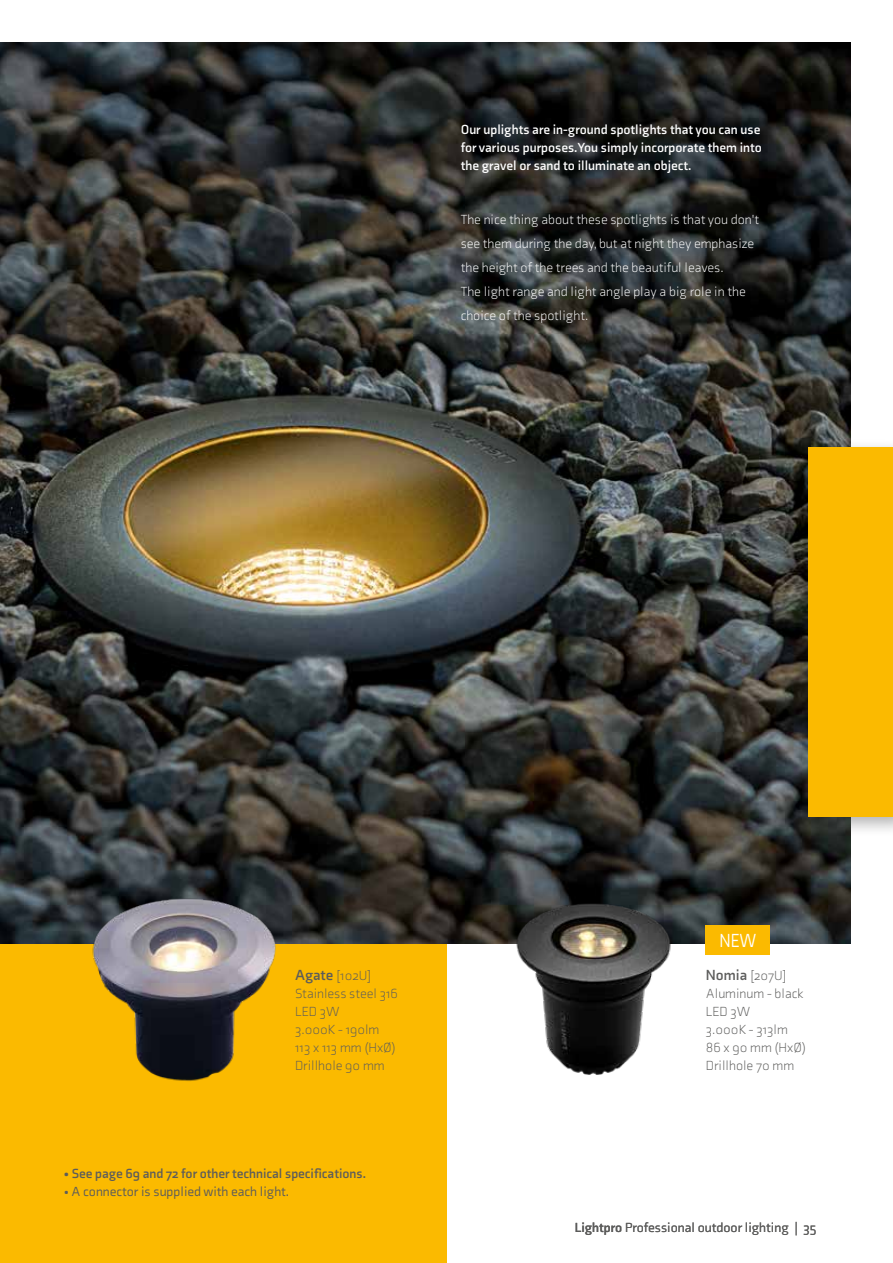
<style>
.page{position:relative;width:893px;height:1263px;background:#fff}
.page>*{position:absolute;margin:0;border:0;box-sizing:border-box;transform-origin:0 0}
.t1{font:19.35px "Axia";color:#fff;scale:.87 1}
.t2{font:300 13.5px/24px "Axia";color:#fff}
.t3{font:300 13.5px/18px "Axia";color:#5c5c5b}
.t4{font:700 13.5px/18px "Axia";color:#fff;text-align:justify}
.t5{font:13.5px "Axia";color:#5c5c5b}
.t6{font:700 13.5px "Axia";color:#5c5c5b}
.s1{font-weight:700;font-size:15px}
.s2{font-weight:700}
</style>
<div class="page">
<div style="left:0;top:890px;width:446px;height:373px;background:#fbba00"></div>
<img style="left:0;top:43px;width:850px;height:901px">
<img style="left:75px;top:881px;width:226px;height:200px">
<img style="left:484px;top:873px;width:222px;height:202px">
<div style="left:789px;top:439px;width:104px;height:399px;background:#000;opacity:.3"></div>
<div style="left:808px;top:446px;width:85px;height:370px;background:#fbba00"></div>
<div style="left:706px;top:926px;width:64px;height:29px;background:#fbba00"></div>
<p class="t4" style="left:461px;top:120px;width:303px">Our uplights are in-ground spotlights that you can use for various purposes. You simply incorporate them into the gravel or sand to illuminate an object.</p>
<p class="t2" style="left:461px;top:207px;width:300px">The nice thing about these spotlights is that you don't see them during the day, but at night they emphasize the height of the trees and the beautiful leaves.<br>The light range and light angle play a big role in the choice of the spotlight.</p>
<h1 class="t1" style="left:719px;top:929px;width:44px">NEW</h1>
<p class="t3" style="left:295px;top:966px;width:104px"><span class="s1">Agate</span> [102U]<br>Stainless steel 316<br>LED 3W<br>3.000K - 190lm<br>113 x 113 mm (HxØ)<br>Drillhole 90 mm</p>
<p class="t3" style="left:706px;top:966px;width:102px"><span class="s1">Nomia</span> [207U]<br>Aluminum - black<br>LED 3W<br>3.000K - 313lm<br>86 x 90 mm (HxØ)<br>Drillhole 70 mm</p>
<p class="t6" style="left:64px;top:1165px;width:304px">• See page 69 and 72 for other technical specifications.</p>
<p class="t5" style="left:64px;top:1183px;width:227px">• A connector is supplied with each light.</p>
<p class="t5" style="left:575px;top:1219px;width:243px"><span class="s2">Lightpro</span> Professional outdoor lighting | 35</p>
</div>
